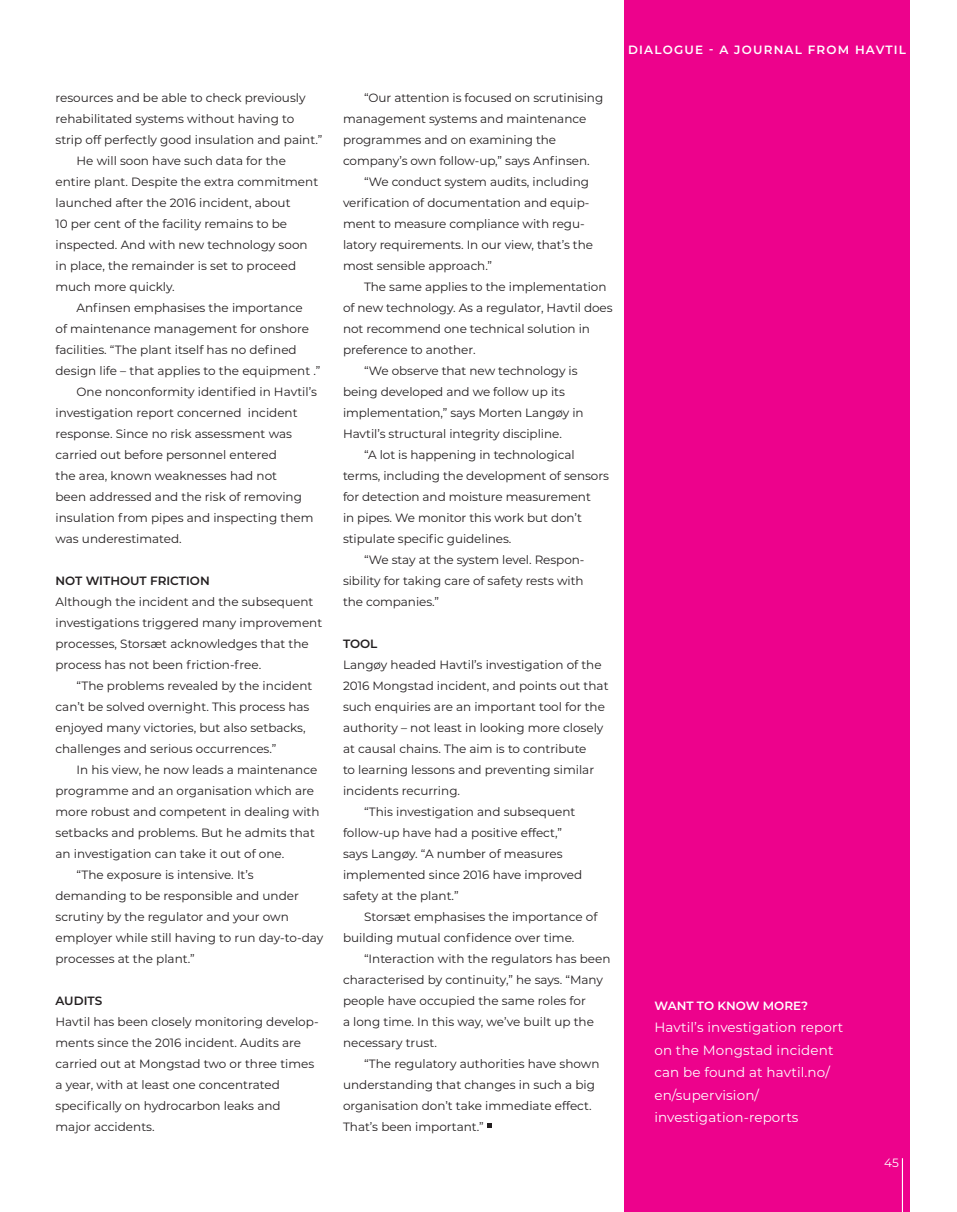
<style>
.page{position:relative;width:957px;height:1212px;background:#fff}
.page>*{position:absolute;margin:0;border:0;box-sizing:border-box;transform-origin:0 0}
.faktaboks{font:13.5px "Montserrat";letter-spacing:.01em;color:#fff}
.brødtekst{font:12px/21px "Montserrat";color:#231f20}
.deloverskrift{font:600 12px "Montserrat";color:#231f20}
.deloverskrift-2{font:600 12px "Montserrat";letter-spacing:.1em;color:#fff}
.deloverskrift-3{font:600 12px "Montserrat";color:#fff}
.t1{font:12px "Montserrat";color:#fff}
</style>
<div class="page">
<div style="left:624px;top:0;width:285px;height:1212px;background:#ed028c"></div>
<svg style="left:487px;top:1123px;width:5px;height:5px"></svg>
<hr style="left:902px;top:1158px;width:1px;height:54px;background:#fff">
<p class="brødtekst" style="left:56px;top:87px;width:268px">resources and be able to check previously rehabilitated systems without having to strip off perfectly good insulation and paint.”</p>
<p class="brødtekst" style="left:56px;top:150px;width:264px;text-indent:21px">He will soon have such data for the entire plant. Despite the extra commitment launched after the 2016 incident, about<br>10 per cent of the facility remains to be inspected. And with new technology soon in place, the remainder is set to proceed much more quickly.</p>
<p class="brødtekst" style="left:56px;top:297px;width:266px;text-indent:21px">Anfinsen emphasises the importance<br>of maintenance management for onshore facilities. “The plant itself has no defined design life – that applies to the equipment .”</p>
<p class="brødtekst" style="left:56px;top:381px;width:263px;text-indent:21px">One nonconformity identified in Havtil’s investigation report concerned incident response. Since no risk assessment was carried out before personnel entered<br>the area, known weaknesses had not<br>been addressed and the risk of removing insulation from pipes and inspecting them was underestimated.</p>
<p class="deloverskrift" style="left:56px;top:572px;width:156px">NOT WITHOUT FRICTION</p>
<p class="brødtekst" style="left:56px;top:591px;width:268px">Although the incident and the subsequent investigations triggered many improvement processes, Storsæt acknowledges that the process has not been friction-free.</p>
<p class="brødtekst" style="left:56px;top:675px;width:258px;text-indent:21px">“The problems revealed by the incident can’t be solved overnight. This process has enjoyed many victories, but also setbacks, challenges and serious occurrences.”</p>
<p class="brødtekst" style="left:56px;top:759px;width:265px;text-indent:21px">In his view, he now leads a maintenance programme and an organisation which are more robust and competent in dealing with setbacks and problems. But he admits that an investigation can take it out of one.</p>
<p class="brødtekst" style="left:56px;top:864px;width:269px;text-indent:21px">“The exposure is intensive. It’s demanding to be responsible and under scrutiny by the regulator and your own employer while still having to run day-to-day processes at the plant.”</p>
<p class="deloverskrift" style="left:56px;top:992px;width:48px">AUDITS</p>
<p class="brødtekst" style="left:56px;top:1011px;width:265px">Havtil has been closely monitoring develop&shy;ments since the 2016 incident. Audits are carried out at Mongstad two or three times a year, with at least one concentrated specifically on hydrocarbon leaks and</p>
<p class="brødtekst" style="left:56px;top:1116px;width:101px">major accidents.</p>
<p class="brødtekst" style="left:343px;top:87px;width:262px;text-indent:21px">“Our attention is focused on scrutinising management systems and maintenance programmes and on examining the company’s own follow-up,” says Anfinsen.</p>
<p class="brødtekst" style="left:343px;top:171px;width:252px;text-indent:21px">“We conduct system audits, including verification of documentation and equip&shy;ment to measure compliance with regu&shy;latory requirements. In our view, that’s the most sensible approach.”</p>
<p class="brødtekst" style="left:343px;top:276px;width:271px;text-indent:21px">The same applies to the implementation of new technology. As a regulator, Havtil does not recommend one technical solution in preference to another.</p>
<p class="brødtekst" style="left:343px;top:360px;width:242px;text-indent:21px">“We observe that new technology is being developed and we follow up its implementation,” says Morten Langøy in Havtil’s structural integrity discipline.</p>
<p class="brødtekst" style="left:343px;top:444px;width:267px;text-indent:21px">“A lot is happening in technological terms, including the development of sensors for detection and moisture measurement<br>in pipes. We monitor this work but don’t stipulate specific guidelines.</p>
<p class="brødtekst" style="left:343px;top:549px;width:243px;text-align:right">“We stay at the system level. Respon&shy;sibility for taking care of safety rests with</p>
<p class="brødtekst" style="left:343px;top:591px;width:98px">the companies.”</p>
<p class="deloverskrift" style="left:343px;top:635px;width:36px">TOOL</p>
<p class="brødtekst" style="left:343px;top:654px;width:267px">Langøy headed Havtil’s investigation of the 2016 Mongstad incident, and points out that such enquiries are an important tool for the authority – not least in looking more closely at causal chains. The aim is to contribute<br>to learning lessons and preventing similar incidents recurring.</p>
<p class="brødtekst" style="left:343px;top:801px;width:241px;text-indent:21px">“This investigation and subsequent follow-up have had a positive effect,” says Langøy. “A number of measures implemented since 2016 have improved safety at the plant.”</p>
<p class="brødtekst" style="left:343px;top:906px;width:256px;text-indent:21px">Storsæt emphasises the importance of building mutual confidence over time.</p>
<p class="brødtekst" style="left:343px;top:948px;width:269px;text-indent:21px">“Interaction with the regulators has been characterised by continuity,” he says. “Many people have occupied the same roles for<br>a long time. In this way, we’ve built up the necessary trust.</p>
<p class="brødtekst" style="left:343px;top:1053px;width:258px;text-indent:21px">“The regulatory authorities have shown understanding that changes in such a big organisation don’t take immediate effect.<br>That’s been important.”</p>
<p class="deloverskrift-2" style="left:628px;top:41px;width:279px">DIALOGUE - A JOURNAL FROM HAVTIL</p>
<p class="deloverskrift-3" style="left:654px;top:997px;width:155px">WANT TO KNOW MORE?</p>
<p class="faktaboks" style="left:654px;top:1018px;width:190px">Havtil’s investigation report</p>
<p class="faktaboks" style="left:654px;top:1040px;width:181px">on the Mongstad incident</p>
<p class="faktaboks" style="left:654px;top:1063px;width:177px">can be found at havtil.no/</p>
<p class="faktaboks" style="left:654px;top:1085px;width:106px">en/supervision/</p>
<p class="faktaboks" style="left:654px;top:1108px;width:146px">investigation-reports</p>
<p class="t1" style="left:884px;top:1154px;width:16px">45</p>
</div>
